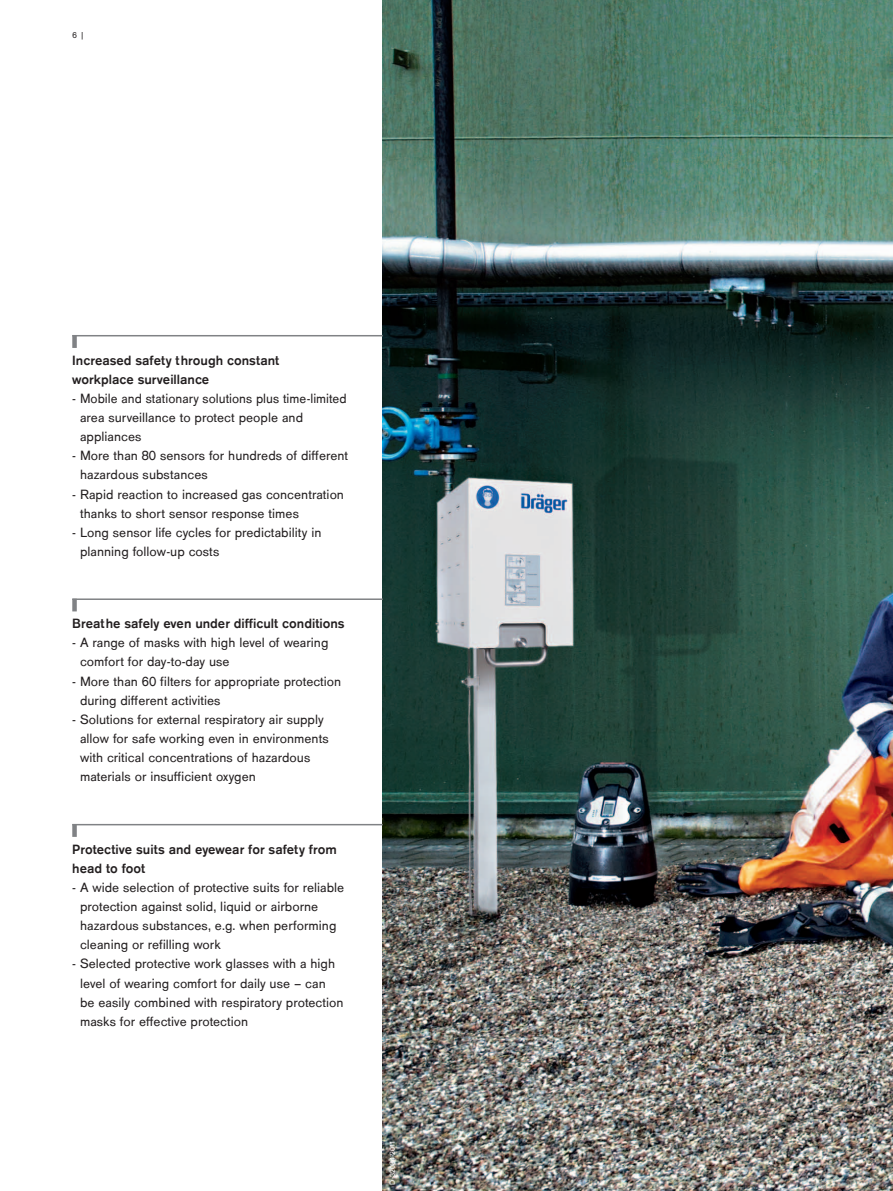
<style>
.page{position:relative;width:893px;height:1191px;background:#fff}
.page>*{position:absolute;margin:0;border:0;box-sizing:border-box;transform-origin:0 0}
.Zwischenüberschrift{font:13.8px/19.2px "Draeger San";color:#231f20}
.Zwischenüberschrift-2{font:700 13.8px/19.2px "Draeger San";color:#231f20}
.Paginierung{font:9px "Draeger San Tab";color:#231f20}
.HL{font:7.5px "Draeger San";letter-spacing:.01em;color:#fff}
</style>
<div class="page">
<img style="left:383px;top:0;width:510px;height:1191px">
<hr style="left:72px;top:335px;width:311px;height:1px;background:#808285">
<div style="left:72px;top:335px;width:5px;height:13px;background:#808285"></div>
<hr style="left:72px;top:598px;width:311px;height:2px;background:#808285">
<div style="left:72px;top:598px;width:5px;height:13px;background:#808285"></div>
<hr style="left:72px;top:824px;width:311px;height:1px;background:#808285">
<div style="left:72px;top:824px;width:5px;height:13px;background:#808285"></div>
<p class="Paginierung" style="left:72px;top:30px;width:14px">6 |</p>
<p class="Zwischenüberschrift-2" style="left:72px;top:351px;width:209px">Increased safety through constant workplace surveillance</p>
<p class="Zwischenüberschrift" style="left:80px;top:389px;width:268px;text-indent:-8px">- Mobile and stationary solutions plus time-limited area surveillance to protect people and appliances</p>
<p class="Zwischenüberschrift" style="left:80px;top:446px;width:270px;text-indent:-8px">- More than 80 sensors for hundreds of different hazardous substances</p>
<p class="Zwischenüberschrift" style="left:80px;top:484px;width:266px;text-indent:-8px">- Rapid reaction to increased gas concentration thanks to short sensor response times</p>
<p class="Zwischenüberschrift" style="left:80px;top:523px;width:243px;text-indent:-8px">- Long sensor life cycles for predictability in planning follow-up costs</p>
<p class="Zwischenüberschrift-2" style="left:72px;top:614px;width:274px">Breathe safely even under difficult conditions</p>
<p class="Zwischenüberschrift" style="left:80px;top:633px;width:250px;text-indent:-8px">- A range of masks with high level of wearing comfort for day-to-day use</p>
<p class="Zwischenüberschrift" style="left:80px;top:671px;width:263px;text-indent:-8px">- More than 60 filters for appropriate protection during different activities</p>
<p class="Zwischenüberschrift" style="left:80px;top:710px;width:250px;text-indent:-8px">- Solutions for external respiratory air supply allow for safe working even in environments with critical concentrations of hazardous materials or insufficient oxygen</p>
<p class="Zwischenüberschrift-2" style="left:72px;top:839px;width:266px">Protective suits and eyewear for safety from head to foot</p>
<p class="Zwischenüberschrift" style="left:80px;top:878px;width:266px;text-indent:-8px">- A wide selection of protective suits for reliable protection against solid, liquid or airborne hazardous substances, e.g. when performing cleaning or refilling work</p>
<p class="Zwischenüberschrift" style="left:80px;top:954px;width:265px;text-indent:-8px">- Selected protective work glasses with a high level of wearing comfort for daily use – can be easily combined with respiratory protection masks for effective protection</p>
<p class="HL" style="left:388px;top:1184px;width:45px;rotate:-90deg">D-32084-2011</p>
</div>
